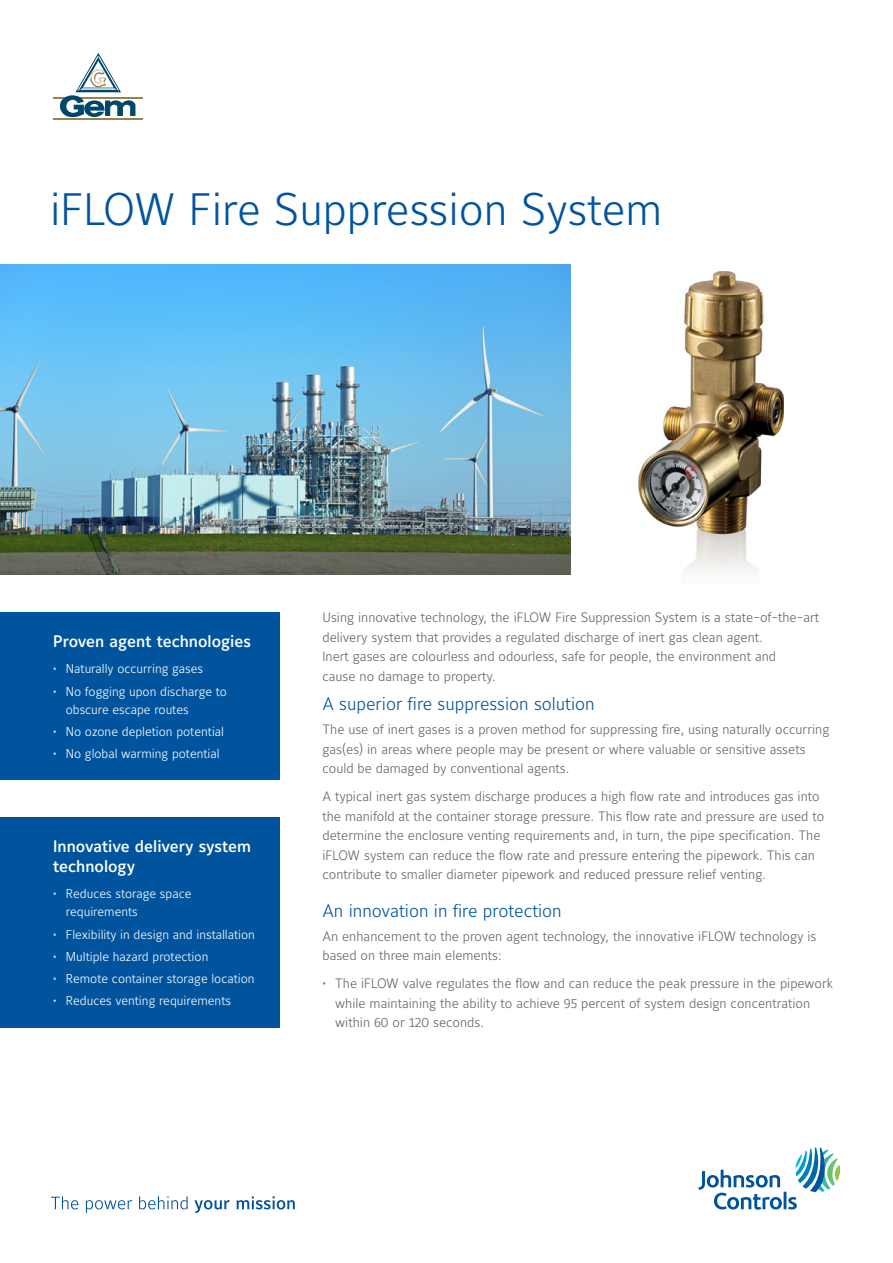
<style>
.page{position:relative;width:893px;height:1263px;background:#fff}
.page>*{position:absolute;margin:0;border:0;box-sizing:border-box;transform-origin:0 0}
.t1{font:300 45px "Maurea Jci Lf ML";color:#00549e}
.t2{font:300 18px "Maurea Jci Lf ML";color:#00549e}
.t3{font:500 16.5px/19.8px "Maurea Jci Lf ML";color:#fff}
.t4{font:300 13.5px/19.5px "Maurea Jci Lf ML";color:#636466}
.t5{font:300 12.75px/18px "Maurea Jci Lf ML";color:#fff}
</style>
<div class="page">
<svg style="left:698px;top:1147px;width:142px;height:63px"></svg>
<svg style="left:51px;top:1196px;width:27px;height:13px"></svg>
<svg style="left:86px;top:1200px;width:46px;height:13px"></svg>
<svg style="left:139px;top:1196px;width:49px;height:13px"></svg>
<svg style="left:194px;top:1200px;width:36px;height:13px"></svg>
<svg style="left:237px;top:1196px;width:58px;height:13px"></svg>
<img style="left:0;top:264px;width:570px;height:311px">
<img style="left:638px;top:271px;width:145px;height:303px">
<div style="left:0;top:612px;width:280px;height:168px;background:#00549e"></div>
<div style="left:0;top:818px;width:280px;height:210px;background:#00549e"></div>
<hr style="left:54px;top:97px;width:89px;height:1px;background:#9a8348">
<hr style="left:54px;top:119px;width:89px;height:1px;background:#9a8348">
<svg style="left:58px;top:53px;width:77px;height:64px"></svg>
<h1 class="t1" style="left:50px;top:181px;width:614px">iFLOW Fire Suppression System</h1>
<p class="t3" style="left:53px;top:631px;width:199px">Proven agent technologies</p>
<p class="t5" style="left:53px;top:659px;width:151px">• Naturally occurring gases</p>
<p class="t5" style="left:66px;top:682px;width:163px;text-indent:-13px">• No fogging upon discharge to obscure escape routes</p>
<p class="t5" style="left:53px;top:722px;width:172px">• No ozone depletion potential</p>
<p class="t5" style="left:53px;top:744px;width:168px">• No global warming potential</p>
<p class="t3" style="left:53px;top:836px;width:200px">Innovative delivery system technology</p>
<p class="t5" style="left:66px;top:885px;width:127px;text-indent:-13px">• Reduces storage space requirements</p>
<p class="t5" style="left:53px;top:925px;width:203px">• Flexibility in design and installation</p>
<p class="t5" style="left:53px;top:947px;width:157px">• Multiple hazard protection</p>
<p class="t5" style="left:53px;top:969px;width:203px">• Remote container storage location</p>
<p class="t5" style="left:53px;top:992px;width:179px">• Reduces venting requirements</p>
<p class="t4" style="left:322px;top:608px;width:498px">Using innovative technology, the iFLOW Fire Suppression System is a state-of-the-art delivery system that provides a regulated discharge of inert gas clean agent.<br>Inert gases are colourless and odourless, safe for people, the environment and<br>cause no damage to property.</p>
<h2 class="t2" style="left:322px;top:693px;width:274px">A superior fire suppression solution</h2>
<p class="t4" style="left:322px;top:719px;width:508px">The use of inert gases is a proven method for suppressing fire, using naturally occurring gas(es) in areas where people may be present or where valuable or sensitive assets could be damaged by conventional agents.</p>
<p class="t4" style="left:322px;top:786px;width:503px">A typical inert gas system discharge produces a high flow rate and introduces gas into the manifold at the container storage pressure. This flow rate and pressure are used to determine the enclosure venting requirements and, in turn, the pipe specification. The iFLOW system can reduce the flow rate and pressure entering the pipework. This can contribute to smaller diameter pipework and reduced pressure relief venting.</p>
<h2 class="t2" style="left:322px;top:900px;width:241px">An innovation in fire protection</h2>
<p class="t4" style="left:322px;top:926px;width:495px">An enhancement to the proven agent technology, the innovative iFLOW technology is based on three main elements:</p>
<p class="t4" style="left:335px;top:974px;width:499px;text-indent:-13px">• The iFLOW valve regulates the flow and can reduce the peak pressure in the pipework while maintaining the ability to achieve 95 percent of system design concentration within 60 or 120 seconds.</p>
</div>
